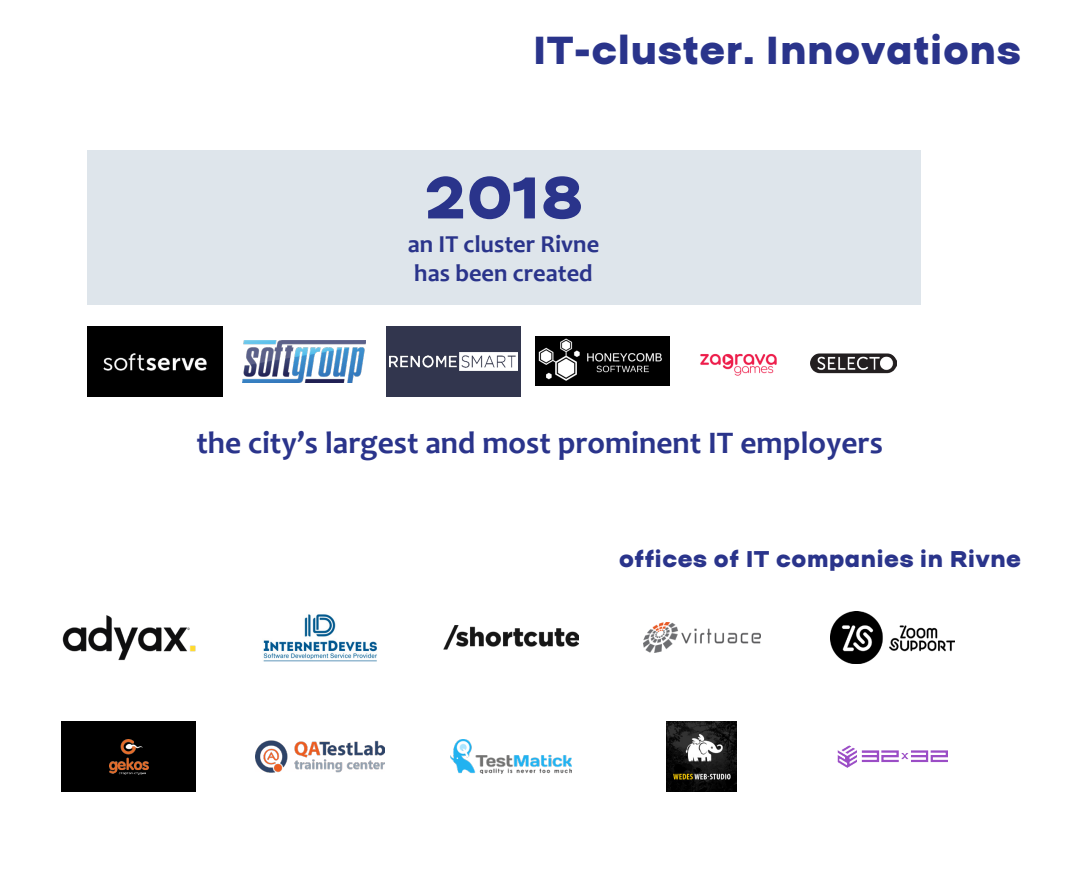
<style>
.page{position:relative;width:1071px;height:882px;background:#fff}
.page>*{position:absolute;margin:0;border:0;box-sizing:border-box;transform-origin:0 0}
.ermilov_12{font:700 63px "Ermilov";color:#2a348b}
.t1{font:700 42px "Ermilov";color:#2a348b}
.ermilov_12-2{font:700 31.5px "Candara";color:#2a348b}
.ermilov_12-3{font:700 24.5px "Candara";color:#2a348b}
.ermilov_12-4{font:700 24.5px "Ermilov";color:#2a348b}
</style>
<div class="page">
<hr style="left:0;top:94px;width:1px;height:788px;background:#231f20">
<img style="left:62px;top:615px;width:134px;height:46px">
<img style="left:263px;top:614px;width:114px;height:48px">
<img style="left:443px;top:626px;width:135px;height:24px">
<img style="left:643px;top:623px;width:117px;height:29px">
<img style="left:831px;top:612px;width:123px;height:52px">
<div style="left:61px;top:721px;width:135px;height:71px;background:#000"></div>
<img style="left:110px;top:739px;width:38px;height:35px">
<img style="left:256px;top:740px;width:128px;height:33px">
<img style="left:450px;top:739px;width:121px;height:35px">
<img style="left:666px;top:721px;width:71px;height:71px">
<img style="left:838px;top:746px;width:109px;height:21px">
<img style="left:87px;top:326px;width:135px;height:70px">
<img style="left:536px;top:336px;width:134px;height:49px">
<img style="left:700px;top:353px;width:77px;height:23px">
<img style="left:243px;top:340px;width:123px;height:43px">
<img style="left:810px;top:353px;width:86px;height:21px">
<div style="left:386px;top:326px;width:135px;height:70px;background:#32364e"></div>
<img style="left:389px;top:352px;width:129px;height:19px">
<div style="left:87px;top:151px;width:834px;height:154px;background:#dee5eb"></div>
<p class="t1" style="left:532px;top:28px;width:491px">ІТ-cluster. Innovations</p>
<p class="ermilov_12" style="left:425px;top:165px;width:161px">2018</p>
<p class="ermilov_12-3" style="left:408px;top:229px;width:193px">an IT cluster Rivne</p>
<p class="ermilov_12-3" style="left:414px;top:258px;width:180px">has been created</p>
<p class="ermilov_12-2" style="left:196px;top:423px;width:688px">the city’s largest and most prominent IT employers</p>
<p class="ermilov_12-4" style="left:619px;top:546px;width:404px">offices of IT companies in Rivne</p>
</div>
